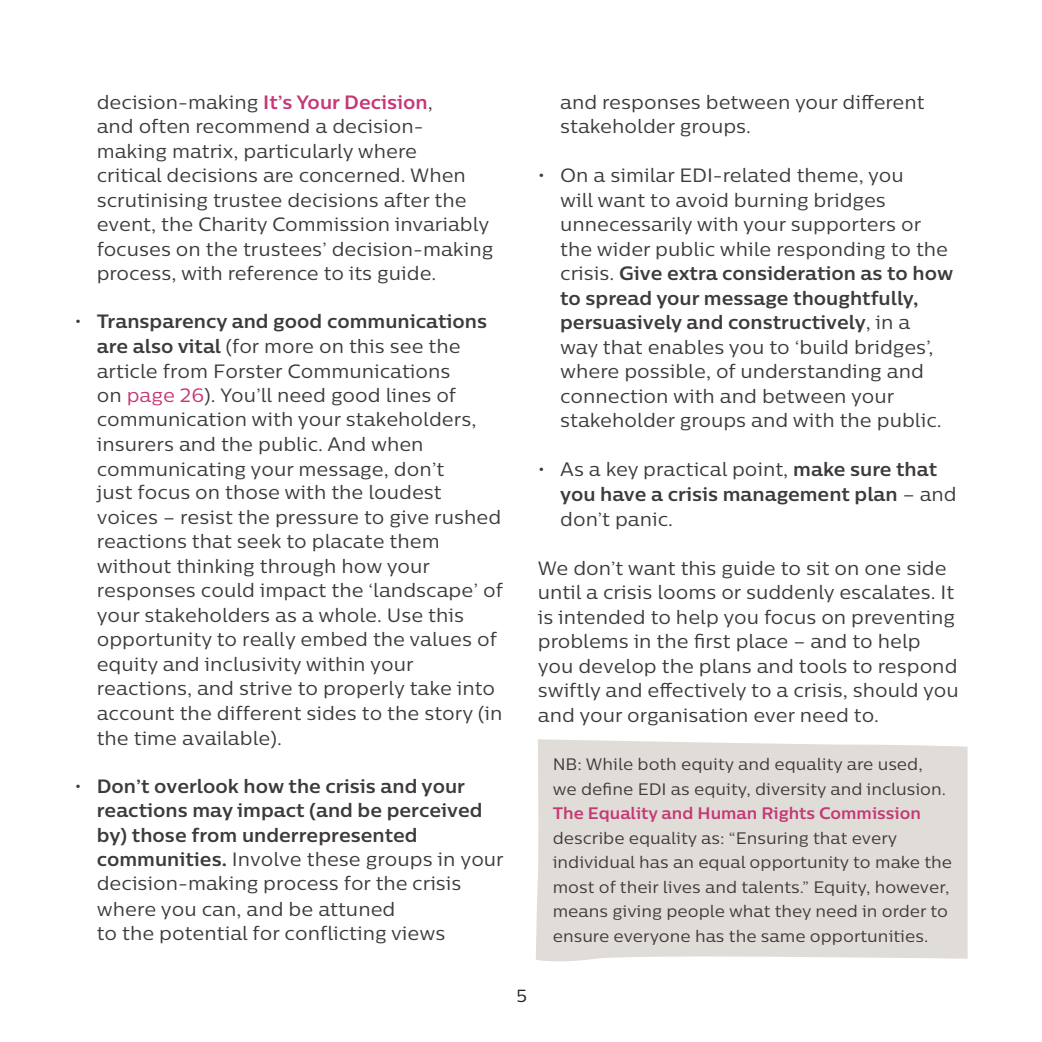
<style>
.page{position:relative;width:1042px;height:1042px;background:#fff}
.page>*{position:absolute;margin:0;border:0;box-sizing:border-box;transform-origin:0 0}
.t1{font:19.25px/24.5px "Centrale Sans";color:#3d3a39}
.t2{font:700 19.25px/24.5px "Centrale Sans";color:#3d3a39}
.t3{font:17.5px "Centrale Sans";color:#231f20}
.t4{font:16.62px/24.5px "Centrale Sans";color:#3d3a39}
.t5{font:700 16.62px "Centrale Sans";color:#c53875}
.s1{font-weight:700;color:#c53875}
.s2{font-weight:700}
.s3{color:#c53875}
.s4{font-weight:400}
</style>
<div class="page">
<div style="left:536px;top:739px;width:431px;height:223px;background:#e0dcd8"></div>
<p class="t1" style="left:97px;top:89px;width:398px">decision-making <span class="s1">It’s Your Decision</span>,<br>and often recommend a decision&shy;making matrix, particularly where<br>critical decisions are concerned. When scrutinising trustee decisions after the event, the Charity Commission invariably focuses on the trustees’ decision-making process, with reference to its guide.</p>
<p class="t1" style="left:97px;top:309px;width:392px;line-height:25px;text-indent:-22px">• <span class="s2">Transparency and good communications are also vital</span> (for more on this see the article from Forster Communications</p>
<p class="t1" style="left:97px;top:382px;width:381px">on <span class="s3">page 26</span>). You’ll need good lines of communication with your stakeholders, insurers and the public. And when communicating your message, don’t</p>
<p class="t1" style="left:97px;top:480px;width:408px">just focus on those with the loudest voices – resist the pressure to give rushed reactions that seek to placate them without thinking through how your responses could impact the ‘landscape’ of your stakeholders as a whole. Use this opportunity to really embed the values of equity and inclusivity within your reactions, and strive to properly take into account the different sides to the story (in the time available).</p>
<p class="t1" style="left:97px;top:773px;width:409px;text-indent:-22px">• <span class="s2">Don’t overlook how the crisis and your reactions may impact (and be perceived by) those from underrepresented communities.</span> Involve these groups in your decision-making process for the crisis where you can, and be attuned<br>to the potential for conflicting views</p>
<p class="t1" style="left:560px;top:89px;width:366px">and responses between your different stakeholder groups.</p>
<p class="t1" style="left:560px;top:163px;width:394px;text-indent:-22px">• On a similar EDI-related theme, you<br>will want to avoid burning bridges unnecessarily with your supporters or the wider public while responding to the crisis. <span class="s2">Give extra consideration as to how to spread your message thoughtfully, persuasively and constructively</span>, in a way that enables you to ‘build bridges’, where possible, of understanding and connection with and between your stakeholder groups and with the public.</p>
<p class="t2" style="left:560px;top:457px;width:398px;text-indent:-22px"><span class="s4">• As a key practical point,</span> make sure that you have a crisis management plan <span class="s4">– and don’t panic.</span></p>
<p class="t1" style="left:538px;top:555px;width:422px">We don’t want this guide to sit on one side until a crisis looms or suddenly escalates. It is intended to help you focus on preventing problems in the first place – and to help you develop the plans and tools to respond swiftly and effectively to a crisis, should you and your organisation ever need to.</p>
<p class="t4" style="left:553px;top:752px;width:395px">NB: While both equity and equality are used, we define EDI as equity, diversity and inclusion.</p>
<p class="t5" style="left:553px;top:803px;width:370px">The Equality and Human Rights Commission</p>
<p class="t4" style="left:553px;top:825px;width:401px">describe equality as: “Ensuring that every individual has an equal opportunity to make the most of their lives and talents.” Equity, however, means giving people what they need in order to ensure everyone has the same opportunities.</p>
<p class="t3" style="left:517px;top:984px;width:12px">5</p>
</div>
